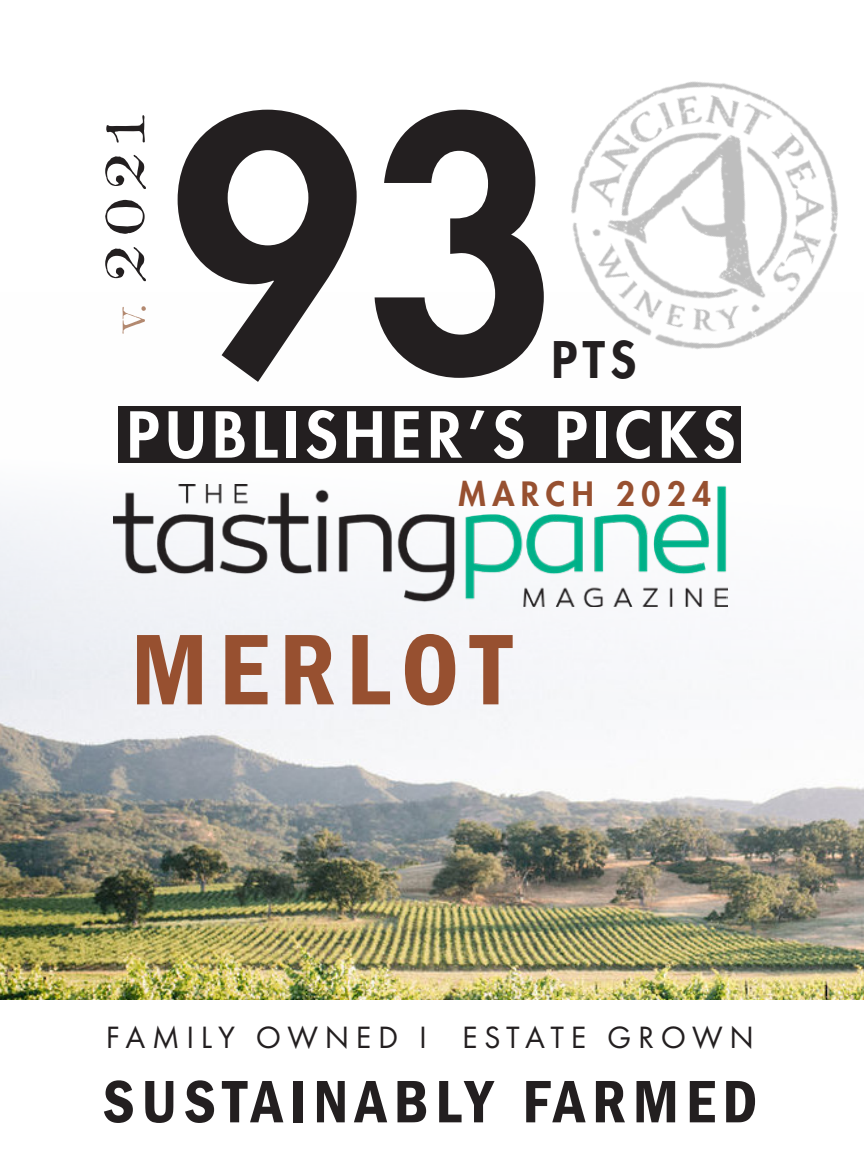
<style>
.page{position:relative;width:864px;height:1152px;background:#fff}
.page>*{position:absolute;margin:0;border:0;box-sizing:border-box;transform-origin:0 0}
.t1{font:800 337.6px "Futura Std";color:#231f20}
.t2{font:600 condensed 104px "Franklin Gothic";letter-spacing:.1em;color:#975030}
.t3{font:72px "Copperplate Roman HPLHS";color:#231f20}
.t4{font:62px "Franklin Gothic LT Com Dm Cn";letter-spacing:.11em;color:#231f20}
.t5{font:800 61.6px "Futura Std";letter-spacing:.1em;color:#fff}
.t6{font:800 49.2px "Futura Std";color:#231f20}
.t7{font:800 32.8px "Futura Std";letter-spacing:.2em;color:#975030}
.t8{font:32px "Futura PT";letter-spacing:.21em;color:#231f20}
</style>
<div class="page">
<img style="left:0;top:484px;width:864px;height:516px">
<img style="left:113px;top:485px;width:614px;height:122px">
<img style="left:571px;top:81px;width:267px;height:269px">
<div style="left:118px;top:406px;width:623px;height:57px;background:#231f20"></div>
<svg style="left:122px;top:306px;width:24px;height:28px"></svg>
<p class="t3" style="left:85px;top:283px;width:170px;rotate:-90deg">2021</p>
<p class="t1" style="left:169px;top:33px;width:392px">93</p>
<p class="t6" style="left:552px;top:329px;width:86px">PTS</p>
<p class="t5" style="left:127px;top:396px;width:610px">PUBLISHER’S PICKS</p>
<p class="t7" style="left:459px;top:474px;width:254px">MARCH 2024</p>
<p class="t2" style="left:130px;top:600px;width:382px">MERLOT</p>
<p class="t8" style="left:106px;top:1018px;width:650px">FAMILY OWNED I ESTATE GROWN</p>
<p class="t4" style="left:103px;top:1066px;width:656px">SUSTAINABLY FARMED</p>
</div>
